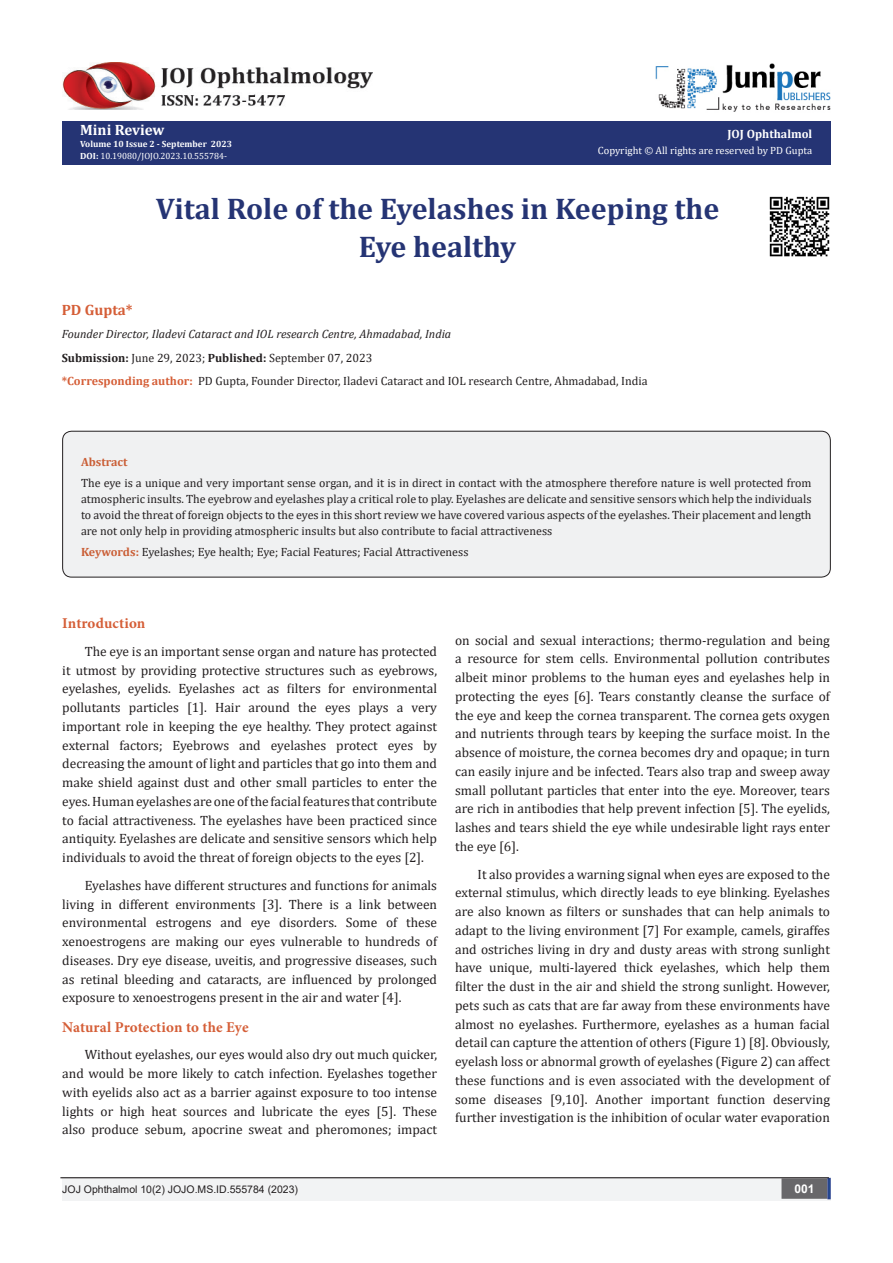
<style>
.page{position:relative;width:893px;height:1263px;background:#fff}
.page>*{position:absolute;margin:0;border:0;box-sizing:border-box;transform-origin:0 0}
.t1{font:700 30px/37.5px "Cambria";color:#253474;text-align:center}
.List_Paragraph{font:700 15px "Minion Pro";letter-spacing:.005em;color:#d55e37}
.t2{font:700 15px "Cambria";color:#fff}
.t3{font:700 15px "Cambria";color:#d55e37}
.t4{font:13.5px/18.8px "Cambria";color:#231f20;text-align:justify}
.t5{font:12px/15.8px "Cambria";color:#231f20;text-align:justify}
.t6{font:italic 12px "Cambria";color:#231f20}
.t7{font:700 12px "Cambria";color:#fff}
.t8{font:700 12px "Cambria";color:#ca5f37}
.t9{font:700 12px "Arial";color:#fff}
.t10{font:10.5px "Arial";color:#231f20}
.t11{font:10.5px "Cambria";color:#fff}
.t12{font:9px "Cambria";color:#fff}
.t13{font:700 9px "Cambria";color:#fff}
.s1{font-weight:700}
.s2{font-weight:700;color:#d55e37}
.s3{font-weight:700;color:#ca5f37}
</style>
<div class="page">
<div style="left:62px;top:121px;width:769px;height:43px;background:#253474"></div>
<div style="left:62px;top:1177px;width:494px;height:24px;background:#f2f3f4"></div>
<div style="left:503px;top:1177px;width:328px;height:24px;background:#f2f3f4"></div>
<div style="left:782px;top:1179px;width:45px;height:19px;background:#68676a"></div>
<div style="left:781px;top:1178px;width:46px;height:21px;border:2px solid #68676a"></div>
<svg style="left:827px;top:1178px;width:4px;height:21px"></svg>
<hr style="left:60px;top:1177px;width:769px;height:1px;background:#231f20">
<img style="left:655px;top:63px;width:176px;height:49px">
<img style="left:62px;top:62px;width:311px;height:48px">
<div style="left:63px;top:431px;width:767px;height:146px;background:#f0f1f2;border-radius:9px"></div>
<div style="left:62px;top:431px;width:769px;height:146px;border:1px solid #231f20;border-radius:9px"></div>
<img style="left:769px;top:196px;width:61px;height:61px">
<p class="t2" style="left:80px;top:119px;width:86px">Mini Review</p>
<p class="t13" style="left:80px;top:138px;width:153px">Volume 10 Issue 2 - September 2023</p>
<p class="t12" style="left:80px;top:151px;width:148px"><span class="s1">DOI:</span> 10.19080/JOJO.2023.10.555784-</p>
<p class="t7" style="left:727px;top:126px;width:86px">JOJ Ophthalmol</p>
<p class="t11" style="left:598px;top:144px;width:216px">Copyright © All rights are reserved by PD Gupta</p>
<p class="t1" style="left:156px;top:189px;width:565px">Vital Role of the Eyelashes in Keeping the<br>Eye healthy</p>
<p class="t3" style="left:62px;top:299px;width:72px">PD Gupta*</p>
<p class="t6" style="left:62px;top:326px;width:391px">Founder Director, Iladevi Cataract and IOL research Centre, Ahmadabad, India</p>
<p class="t5" style="left:62px;top:349px;width:312px"><span class="s1">Submission:</span> June 29, 2023; <span class="s1">Published:</span> September 07, 2023</p>
<p class="t5" style="left:62px;top:373px;width:587px"><span class="s2">*Corresponding author:</span> PD Gupta, Founder Director, Iladevi Cataract and IOL research Centre, Ahmadabad, India</p>
<p class="t8" style="left:81px;top:453px;width:48px">Abstract</p>
<p class="t5" style="left:81px;top:475px;width:732px">The eye is a unique and very important sense organ, and it is in direct in contact with the atmosphere therefore nature is well protected from atmospheric insults. The eyebrow and eyelashes play a critical role to play. Eyelashes are delicate and sensitive sensors which help the individuals to avoid the threat of foreign objects to the eyes in this short review we have covered various aspects of the eyelashes. Their placement and length are not only help in providing atmospheric insults but also contribute to facial attractiveness</p>
<p class="t5" style="left:81px;top:544px;width:389px"><span class="s3">Keywords:</span> Eyelashes; Eye health; Eye; Facial Features; Facial Attractiveness</p>
<p class="List_Paragraph" style="left:62px;top:613px;width:85px">Introduction</p>
<p class="t4" style="left:62px;top:642px;width:376px;text-indent:22px">The eye is an important sense organ and nature has protected it utmost by providing protective structures such as eyebrows, eyelashes, eyelids. Eyelashes act as filters for environmental pollutants particles [1]. Hair around the eyes plays a very important role in keeping the eye healthy. They protect against external factors; Eyebrows and eyelashes protect eyes by decreasing the amount of light and particles that go into them and make shield against dust and other small particles to enter the eyes. Human eyelashes are one of the facial features that contribute to facial attractiveness. The eyelashes have been practiced since antiquity. Eyelashes are delicate and sensitive sensors which help individuals to avoid the threat of foreign objects to the eyes [2].</p>
<p class="t4" style="left:62px;top:876px;width:376px;text-indent:22px">Eyelashes have different structures and functions for animals living in different environments [3]. There is a link between environmental estrogens and eye disorders. Some of these xenoestrogens are making our eyes vulnerable to hundreds of diseases. Dry eye disease, uveitis, and progressive diseases, such as retinal bleeding and cataracts, are influenced by prolonged exposure to xenoestrogens present in the air and water [4].</p>
<p class="List_Paragraph" style="left:62px;top:1016px;width:188px">Natural Protection to the Eye</p>
<p class="t4" style="left:62px;top:1045px;width:376px;text-indent:22px">Without eyelashes, our eyes would also dry out much quicker, and would be more likely to catch infection. Eyelashes together with eyelids also act as a barrier against exposure to too intense lights or high heat sources and lubricate the eyes [5]. These also produce sebum, apocrine sweat and pheromones; impact</p>
<p class="t4" style="left:455px;top:630px;width:376px">on social and sexual interactions; thermo-regulation and being a resource for stem cells. Environmental pollution contributes albeit minor problems to the human eyes and eyelashes help in protecting the eyes [6]. Tears constantly cleanse the surface of the eye and keep the cornea transparent. The cornea gets oxygen and nutrients through tears by keeping the surface moist. In the absence of moisture, the cornea becomes dry and opaque; in turn can easily injure and be infected. Tears also trap and sweep away small pollutant particles that enter into the eye. Moreover, tears are rich in antibodies that help prevent infection [5]. The eyelids, lashes and tears shield the eye while undesirable light rays enter the eye [6].</p>
<p class="t4" style="left:455px;top:864px;width:376px;text-indent:22px">It also provides a warning signal when eyes are exposed to the external stimulus, which directly leads to eye blinking. Eyelashes are also known as filters or sunshades that can help animals to adapt to the living environment [7] For example, camels, giraffes and ostriches living in dry and dusty areas with strong sunlight have unique, multi-layered thick eyelashes, which help them filter the dust in the air and shield the strong sunlight. However, pets such as cats that are far away from these environments have almost no eyelashes. Furthermore, eyelashes as a human facial detail can capture the attention of others (Figure 1) [8]. Obviously, eyelash loss or abnormal growth of eyelashes (Figure 2) can affect these functions and is even associated with the development of some diseases [9,10]. Another important function deserving further investigation is the inhibition of ocular water evaporation</p>
<p class="t10" style="left:62px;top:1182px;width:237px">JOJ Ophthalmol 10(2) JOJO.MS.ID.555784 (2023)</p>
<p class="t9" style="left:794px;top:1180px;width:22px">001</p>
</div>
